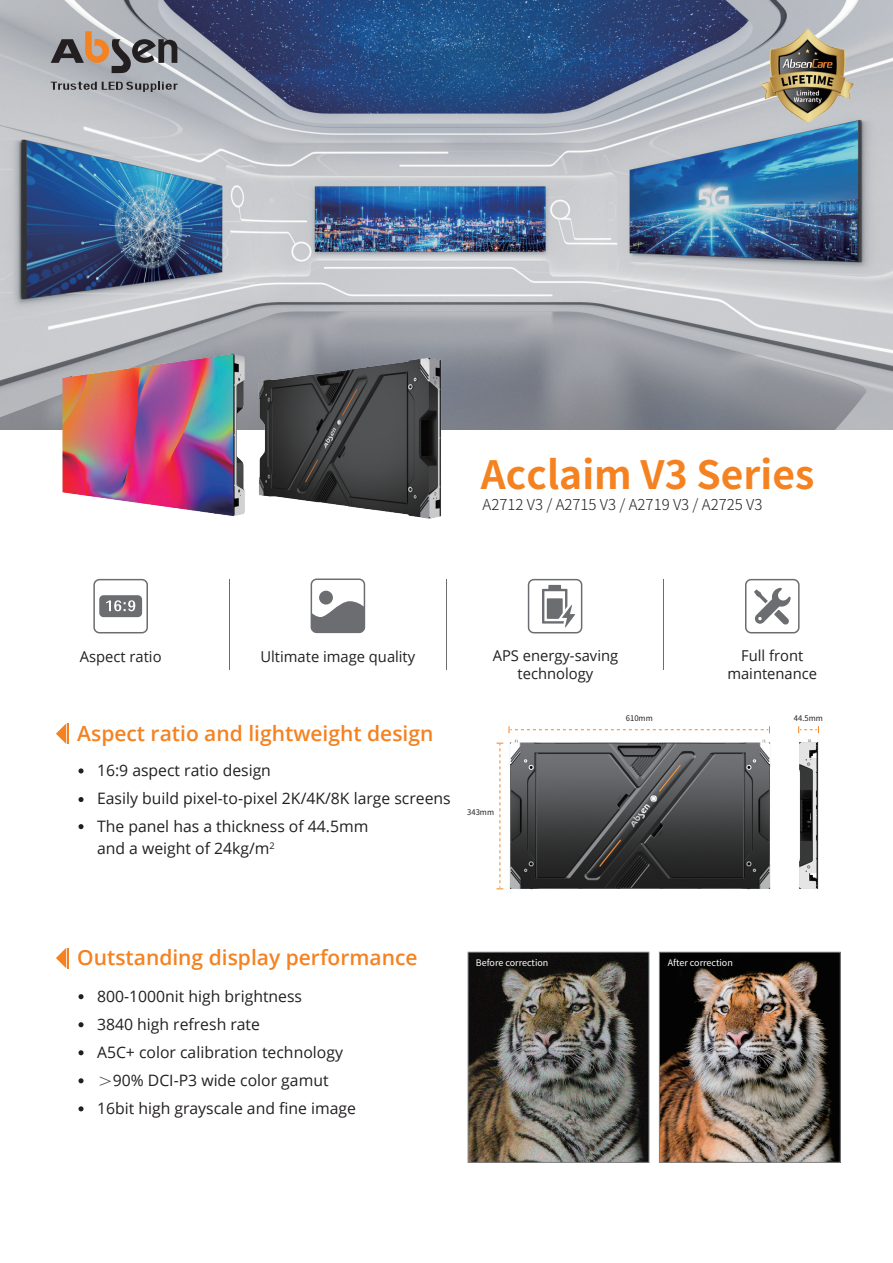
<style>
.page{position:relative;width:893px;height:1263px;background:#fff}
.page>*{position:absolute;margin:0;border:0;box-sizing:border-box;transform-origin:0 0}
.t1{font:700 39px "Source Han Sans CN";color:#f58220}
.t2{font:600 21px "Open Sans";color:#f58220}
.t3{font:15.75px/28.2px "Open Sans";color:#231f20}
.t4{font:15px/18px "Open Sans";color:#231f20;text-align:center}
.t5{font:300 15px "Source Han Sans CN";color:#231f20}
.t6{font:9px "Source Han Sans CN";color:#fff}
.t7{font:7.8px "Source Han Sans CN";color:#231f20}
.s1{font-family:"Adobe Song Std";font-weight:300}
</style>
<div class="page">
<svg style="left:56px;top:723px;width:13px;height:21px"></svg>
<svg style="left:56px;top:948px;width:13px;height:20px"></svg>
<svg style="left:78px;top:768px;width:6px;height:5px"></svg>
<svg style="left:78px;top:797px;width:6px;height:5px"></svg>
<svg style="left:78px;top:824px;width:6px;height:5px"></svg>
<svg style="left:78px;top:994px;width:6px;height:5px"></svg>
<svg style="left:78px;top:1022px;width:6px;height:5px"></svg>
<svg style="left:78px;top:1050px;width:6px;height:5px"></svg>
<svg style="left:78px;top:1078px;width:6px;height:5px"></svg>
<svg style="left:78px;top:1106px;width:6px;height:5px"></svg>
<hr style="left:229px;top:579px;width:1px;height:90px;background:#6c6d70">
<hr style="left:446px;top:579px;width:1px;height:90px;background:#6c6d70">
<hr style="left:663px;top:579px;width:1px;height:90px;background:#6c6d70">
<div style="left:528px;top:579px;width:54px;height:54px;border:2px solid #6c6d70;border-radius:5px"></div>
<svg style="left:542px;top:585px;width:33px;height:43px"></svg>
<div style="left:745px;top:579px;width:55px;height:54px;border:2px solid #6c6d70;border-radius:5px"></div>
<svg style="left:754px;top:588px;width:37px;height:37px"></svg>
<div style="left:93px;top:579px;width:55px;height:54px;border:2px solid #6c6d70;border-radius:5px"></div>
<svg style="left:99px;top:595px;width:43px;height:22px"></svg>
<div style="left:319px;top:591px;width:14px;height:13px;background:#6c6d70;border-radius:50%"></div>
<svg style="left:311px;top:601px;width:53px;height:31px"></svg>
<div style="left:311px;top:578px;width:54px;height:55px;border:2px solid #6c6d70;border-radius:5px"></div>
<img style="left:0;top:0;width:893px;height:429px">
<img style="left:760px;top:29px;width:94px;height:93px">
<svg style="left:51px;top:31px;width:126px;height:42px;background:#928b87"></svg>
<svg style="left:51px;top:82px;width:127px;height:10px"></svg>
<img style="left:133px;top:324px;width:404px;height:195px">
<img style="left:48px;top:345px;width:209px;height:174px">
<img style="left:499px;top:733px;width:320px;height:157px">
<svg style="left:509px;top:726px;width:261px;height:7px"></svg>
<svg style="left:798px;top:726px;width:21px;height:7px"></svg>
<svg style="left:496px;top:743px;width:7px;height:146px"></svg>
<img style="left:470px;top:954px;width:177px;height:206px">
<div style="left:468px;top:952px;width:181px;height:210px;border:1px solid #808285"></div>
<img style="left:661px;top:954px;width:177px;height:206px">
<div style="left:659px;top:952px;width:181px;height:210px;border:1px solid #808285"></div>
<h1 class="t1" style="left:481px;top:453px;width:335px">Acclaim V3 Series</h1>
<p class="t5" style="left:483px;top:496px;width:281px">A2712 V3 / A2715 V3 / A2719 V3 / A2725 V3</p>
<p class="t4" style="left:80px;top:647px;width:83px">Aspect ratio</p>
<p class="t4" style="left:260px;top:647px;width:156px">Ultimate image quality</p>
<p class="t4" style="left:727px;top:646px;width:91px">Full front maintenance</p>
<p class="t4" style="left:493px;top:646px;width:127px">APS energy-saving technology</p>
<h2 class="t2" style="left:77px;top:719px;width:358px">Aspect ratio and lightweight design</h2>
<p class="t3" style="left:97px;top:755px;width:355px">16:9 aspect ratio design<br>Easily build pixel-to-pixel 2K/4K/8K large screens<br>The panel has a thickness of 44.5mm</p>
<p class="t3" style="left:97px;top:834px;width:179px">and a weight of 24kg/m<sup>2</sup></p>
<p class="t7" style="left:467px;top:808px;width:28px">343mm</p>
<p class="t7" style="left:626px;top:713px;width:28px">610mm</p>
<h2 class="t2" style="left:77px;top:943px;width:342px">Outstanding display performance</h2>
<p class="t3" style="left:97px;top:981px;width:260px">800-1000nit high brightness<br>3840 high refresh rate<br>A5C+ color calibration technology<span class="s1">＞</span>90% DCI-P3 wide color gamut<br>16bit high grayscale and fine image</p>
<p class="t6" style="left:476px;top:957px;width:74px">Before correction</p>
<p class="t6" style="left:668px;top:957px;width:67px">After correction</p>
<p class="t7" style="left:794px;top:713px;width:30px">44.5mm</p>
</div>
